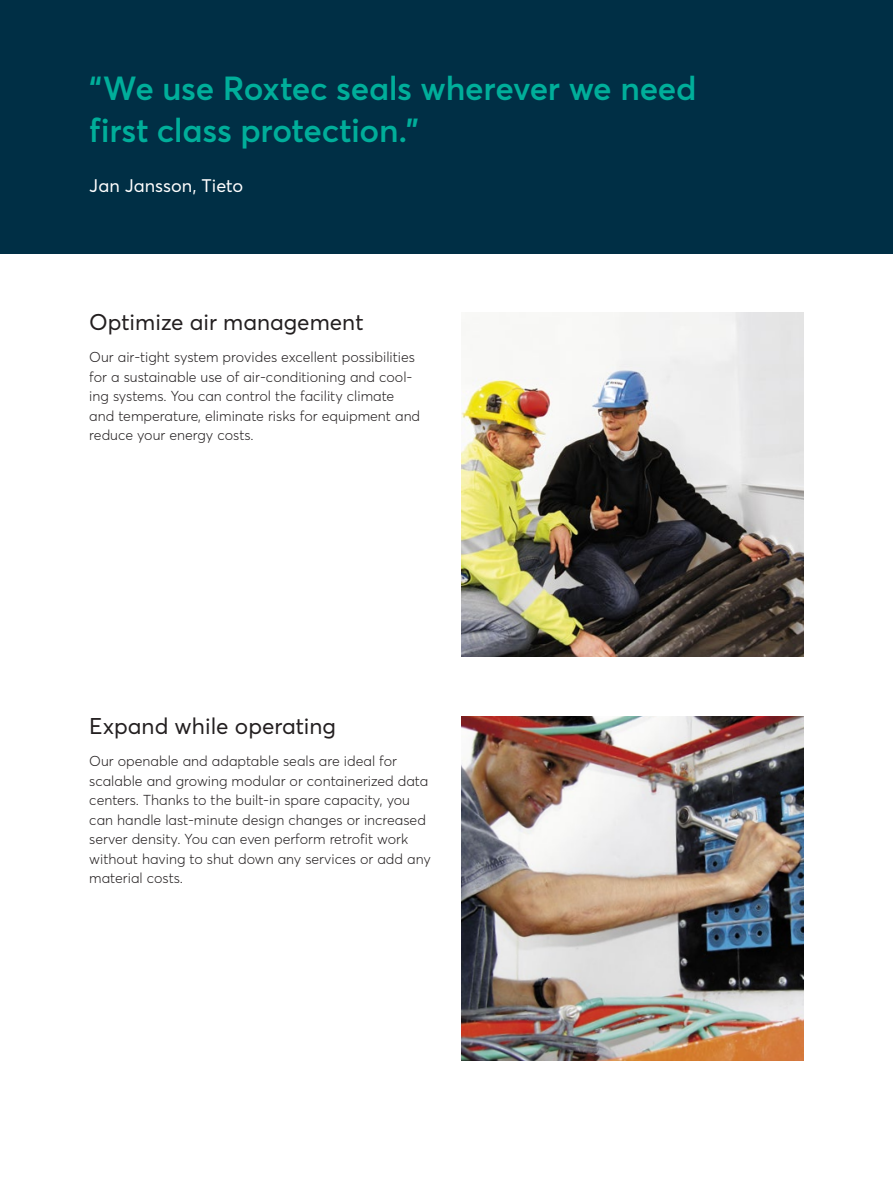
<style>
.page{position:relative;width:893px;height:1191px;background:#fff}
.page>*{position:absolute;margin:0;border:0;box-sizing:border-box;transform-origin:0 0}
.t1{font:600 33px/42px "Averta";letter-spacing:-.01em;color:#00ae9a}
.t2{font:22.5px "Averta";color:#231f20}
.t3{font:18px "Averta";color:#fff}
.t4{font:300 14.25px/19.5px "Averta";color:#231f20}
</style>
<div class="page">
<div style="left:0;top:0;width:893px;height:253px;background:#002f45"></div>
<img style="left:461px;top:313px;width:343px;height:344px">
<img style="left:461px;top:716px;width:343px;height:344px">
<h1 class="t1" style="left:89px;top:67px;width:609px">“We use Roxtec seals wherever we need first class protection.”</h1>
<p class="t3" style="left:89px;top:174px;width:155px">Jan Jansson, Tieto</p>
<h2 class="t2" style="left:89px;top:308px;width:276px">Optimize air management</h2>
<p class="t4" style="left:89px;top:347px;width:332px">Our air-tight system provides excellent possibilities for a sustainable use of air-conditioning and cool&shy;ing systems. You can control the facility climate and temperature, eliminate risks for equipment and reduce your energy costs.</p>
<h2 class="t2" style="left:89px;top:712px;width:248px">Expand while operating</h2>
<p class="t4" style="left:89px;top:751px;width:343px">Our openable and adaptable seals are ideal for scalable and growing modular or containerized data centers. Thanks to the built-in spare capacity, you can handle last-minute design changes or increased server density. You can even perform retrofit work without having to shut down any services or add any material costs.</p>
</div>
